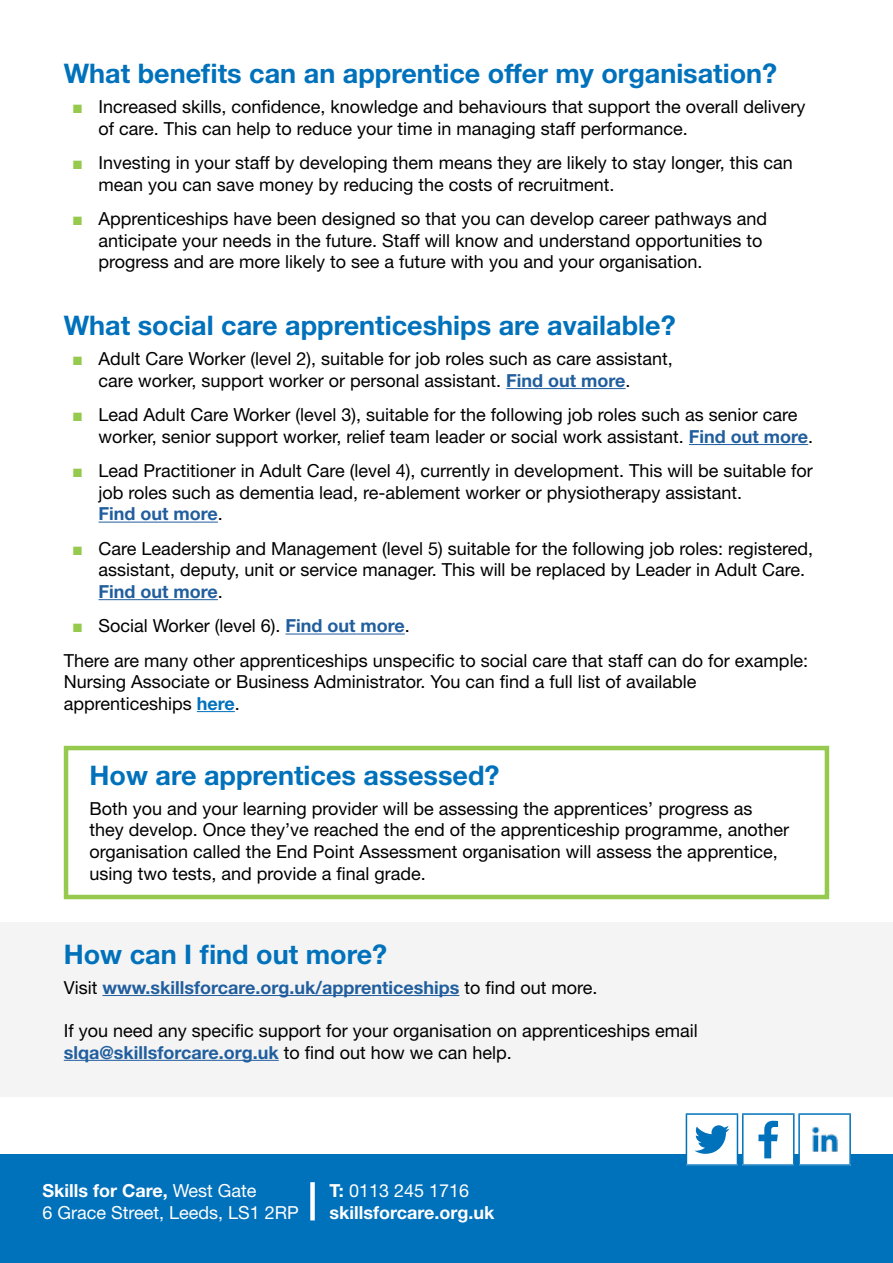
<style>
.page{position:relative;width:893px;height:1263px;background:#fff}
.page>*{position:absolute;margin:0;border:0;box-sizing:border-box;transform-origin:0 0}
.t1{font:700 27px "Helvetica Neue LT Std";color:#0071bb}
.t2{font:18px/21.6px "Helvetica Neue LT Std";color:#000}
.t3{font:700 18px "Helvetica Neue LT Std";color:#215e9e}
.t4{font:18px/21.6px "Helvetica Neue LT Std";color:#fff}
.t5{font:700 18px/21.6px "Helvetica Neue LT Std";color:#fff}
.s1{font-family:"Arial";color:#96ca4f}
.s2{font-weight:700;color:#215e9e}
.s3{font-weight:700;color:#0071bb}
.s4{font-weight:400;color:#000}
.s5{font-weight:700}
.s6{font-weight:400}
</style>
<div class="page">
<div style="left:0;top:922px;width:893px;height:175px;background:#f4f4f4"></div>
<hr style="left:506px;top:388px;width:120px;height:1px;background:#215e9e">
<hr style="left:689px;top:444px;width:119px;height:1px;background:#215e9e">
<hr style="left:99px;top:522px;width:119px;height:1px;background:#215e9e">
<hr style="left:99px;top:599px;width:119px;height:1px;background:#215e9e">
<hr style="left:286px;top:634px;width:119px;height:1px;background:#215e9e">
<hr style="left:197px;top:711px;width:38px;height:1px;background:#0071bb">
<div style="left:64px;top:746px;width:765px;height:153px;border:4px solid #96ca4f"></div>
<hr style="left:102px;top:995px;width:357px;height:1px;background:#215e9e">
<hr style="left:64px;top:1060px;width:215px;height:1px;background:#215e9e">
<div style="left:0;top:1155px;width:893px;height:108px;background:#0071bb"></div>
<div style="left:310px;top:1182px;width:5px;height:38px;background:#fff"></div>
<div style="left:799px;top:1114px;width:51px;height:51px;background:#fff"></div>
<hr style="left:798px;top:1113px;width:53px;height:2px;background:#0071bb">
<hr style="left:798px;top:1115px;width:2px;height:49px;background:#0071bb">
<hr style="left:849px;top:1115px;width:2px;height:49px;background:#0071bb">
<hr style="left:798px;top:1164px;width:53px;height:2px;background:#0071bb">
<img style="left:812px;top:1126px;width:26px;height:26px">
<div style="left:743px;top:1114px;width:51px;height:51px;background:#fff"></div>
<hr style="left:742px;top:1113px;width:52px;height:2px;background:#0071bb">
<hr style="left:742px;top:1115px;width:1px;height:49px;background:#0071bb">
<hr style="left:793px;top:1115px;width:1px;height:49px;background:#0071bb">
<hr style="left:742px;top:1164px;width:52px;height:2px;background:#0071bb">
<svg style="left:758px;top:1121px;width:20px;height:37px"></svg>
<div style="left:686px;top:1114px;width:51px;height:51px;background:#fff"></div>
<hr style="left:686px;top:1113px;width:52px;height:2px;background:#0071bb">
<hr style="left:686px;top:1115px;width:1px;height:49px;background:#0071bb">
<hr style="left:737px;top:1115px;width:1px;height:49px;background:#0071bb">
<hr style="left:686px;top:1164px;width:52px;height:2px;background:#0071bb">
<svg style="left:694px;top:1125px;width:35px;height:29px"></svg>
<h1 class="t1" style="left:64px;top:57px;width:715px">What benefits can an apprentice offer my organisation?</h1>
<p class="t2" style="left:99px;top:96px;width:708px;text-indent:-26px"><span class="s1">■</span> Increased skills, confidence, knowledge and behaviours that support the overall delivery of care. This can help to reduce your time in managing staff performance.</p>
<p class="t2" style="left:99px;top:152px;width:696px;text-indent:-26px"><span class="s1">■</span> Investing in your staff by developing them means they are likely to stay longer, this can mean you can save money by reducing the costs of recruitment.</p>
<p class="t2" style="left:99px;top:208px;width:670px;text-indent:-26px"><span class="s1">■</span> Apprenticeships have been designed so that you can develop career pathways and anticipate your needs in the future. Staff will know and understand opportunities to progress and are more likely to see a future with you and your organisation.</p>
<h1 class="t1" style="left:64px;top:309px;width:613px">What social care apprenticeships are available?</h1>
<p class="t2" style="left:99px;top:348px;width:576px;text-indent:-26px"><span class="s1">■</span> Adult Care Worker (level 2), suitable for job roles such as care assistant, care worker, support worker or personal assistant. <span class="s2">Find out more</span>.</p>
<p class="t2" style="left:99px;top:404px;width:716px;text-indent:-26px"><span class="s1">■</span> Lead Adult Care Worker (level 3), suitable for the following job roles such as senior care worker, senior support worker, relief team leader or social work assistant. <span class="s2">Find out more</span>.</p>
<p class="t2" style="left:99px;top:460px;width:716px;text-indent:-26px"><span class="s1">■</span> Lead Practitioner in Adult Care (level 4), currently in development. This will be suitable for job roles such as dementia lead, re-ablement worker or physiotherapy assistant.<br><span class="s2">Find out more</span>.</p>
<p class="t2" style="left:99px;top:537px;width:716px;text-indent:-26px"><span class="s1">■</span> Care Leadership and Management (level 5) suitable for the following job roles: registered, assistant, deputy, unit or service manager. This will be replaced by Leader in Adult Care.<br><span class="s2">Find out more</span>.</p>
<p class="t2" style="left:64px;top:608px;width:746px;line-height:34.3px;text-indent:9px"><span class="s1">■</span> Social Worker (level 6). <span class="s2">Find out more</span>.<br>There are many other apprenticeships unspecific to social care that staff can do for example:</p>
<p class="t2" style="left:64px;top:671px;width:634px">Nursing Associate or Business Administrator. You can find a full list of available apprenticeships <span class="s3">here</span>.</p>
<h1 class="t1" style="left:90px;top:758px;width:411px">How are apprentices assessed?</h1>
<p class="t2" style="left:90px;top:797px;width:701px">Both you and your learning provider will be assessing the apprentices’ progress as they develop. Once they’ve reached the end of the apprenticeship programme, another organisation called the End Point Assessment organisation will assess the apprentice, using two tests, and provide a final grade.</p>
<h1 class="t1" style="left:64px;top:937px;width:325px">How can I find out more?</h1>
<p class="t3" style="left:64px;top:976px;width:535px"><span class="s4">Visit</span> www.skillsforcare.org.uk/apprenticeships <span class="s4">to find out more.</span></p>
<p class="t2" style="left:64px;top:1019px;width:635px">If you need any specific support for your organisation on apprenticeships email <span class="s2">slqa@skillsforcare.org.uk</span> to find out how we can help.</p>
<p class="t4" style="left:43px;top:1180px;width:258px"><span class="s5">Skills for Care,</span> West Gate<br>6 Grace Street, Leeds, LS1 2RP</p>
<p class="t5" style="left:330px;top:1179px;width:166px">T: <span class="s6">0113 245 1716 </span>skillsforcare.org.uk</p>
</div>
